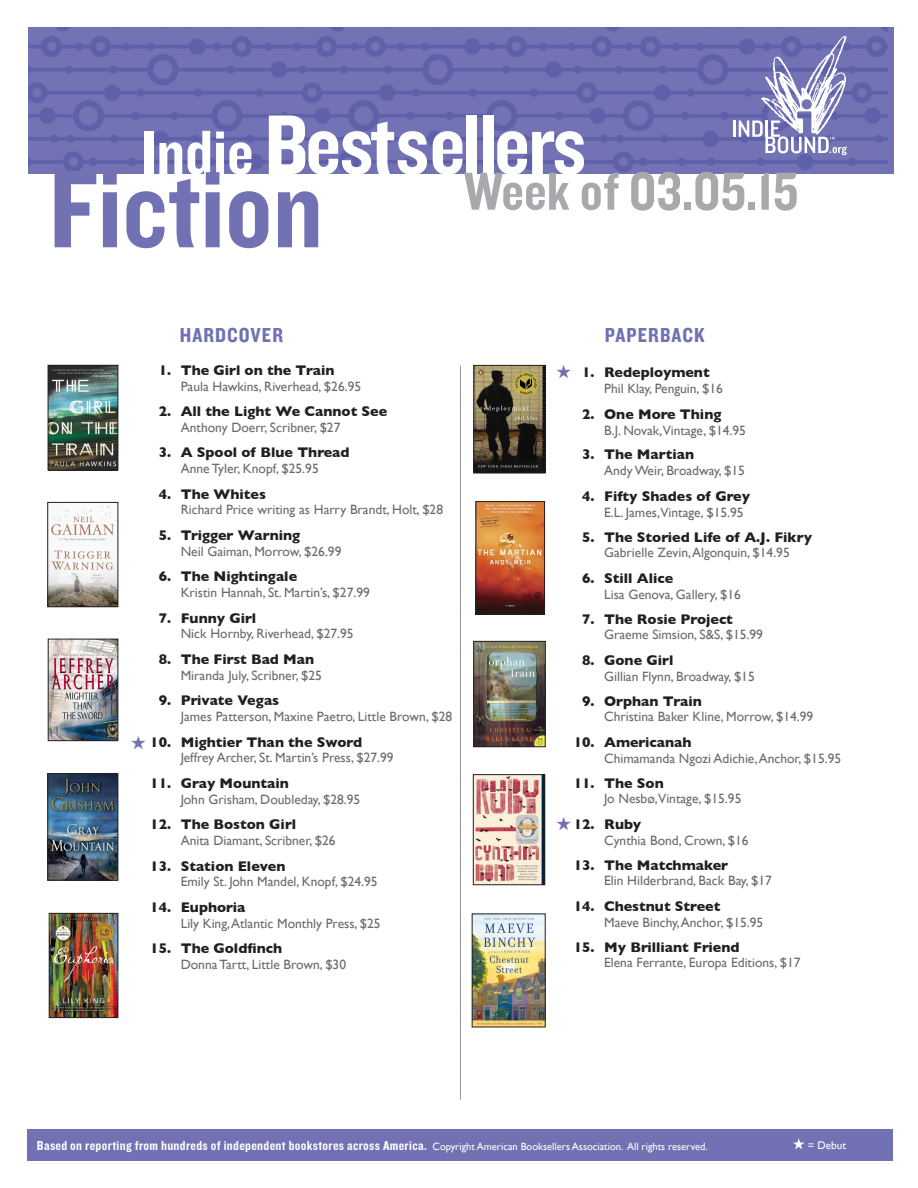
<style>
.page{position:relative;width:918px;height:1188px;background:#fff}
.page>*{position:absolute;margin:0;border:0;box-sizing:border-box;transform-origin:0 0}
.t1{font:114.6px "Knockout 50 Welterweight";color:#7171b3}
.t2{font:88.05px "Knockout 50 Welterweight";letter-spacing:-.03em;color:#fff}
.t3{font:55.5px "Knockout 50 Welterweight";color:#a8a9ad}
.t4{font:21px "Knockout 50 Welterweight";letter-spacing:.05em;color:#7171b3}
.GGTitle{font:700 14.25px "Gill Sans";color:#231f20}
.GGAuthor__Pub__Price{font:13.5px "Gill Sans";color:#6b6b6e}
.t5{font:13.5px "Knockout 50 Welterweight";letter-spacing:.025em;color:#fff}
.t6{font:11.1px "Gill Sans";color:#fff}
.s1{font-size:65.1px}
.s2{font-family:"Gill Sans";font-size:10.5px}
</style>
<div class="page">
<img style="left:28px;top:27px;width:860px;height:146px">
<hr style="left:460px;top:366px;width:1px;height:734px;background:#939598">
<div style="left:27px;top:1129px;width:866px;height:32px;background:#7171b3"></div>
<hr style="left:733px;top:121px;width:3px;height:16px;background:#fff">
<svg style="left:739px;top:36px;width:108px;height:119px"></svg>
<svg style="left:793px;top:1138px;width:12px;height:11px"></svg>
<img style="left:50px;top:367px;width:66px;height:101px">
<div style="left:48px;top:365px;width:70px;height:105px;border:1px solid #231f20"></div>
<img style="left:50px;top:504px;width:66px;height:101px">
<div style="left:48px;top:502px;width:70px;height:105px;border:1px solid #231f20"></div>
<img style="left:50px;top:641px;width:66px;height:98px">
<div style="left:48px;top:639px;width:70px;height:102px;border:1px solid #231f20"></div>
<img style="left:51px;top:915px;width:65px;height:101px">
<div style="left:49px;top:913px;width:69px;height:105px;border:1px solid #231f20"></div>
<img style="left:50px;top:775px;width:66px;height:103px">
<div style="left:48px;top:773px;width:70px;height:107px;border:1px solid #231f20"></div>
<img style="left:475px;top:776px;width:68px;height:107px">
<div style="left:473px;top:774px;width:72px;height:111px;border:1px solid #231f20"></div>
<img style="left:474px;top:916px;width:69px;height:109px">
<div style="left:472px;top:914px;width:73px;height:113px;border:1px solid #231f20"></div>
<img style="left:476px;top:367px;width:67px;height:104px">
<div style="left:474px;top:365px;width:71px;height:108px;border:1px solid #231f20"></div>
<img style="left:476px;top:643px;width:67px;height:102px">
<div style="left:474px;top:641px;width:71px;height:106px;border:1px solid #231f20"></div>
<img style="left:478px;top:503px;width:65px;height:109px">
<div style="left:476px;top:501px;width:69px;height:113px;border:1px solid #231f20"></div>
<p class="t2" style="left:141px;top:87px;width:447px"><span class="s1">Indie</span> Bestsellers</p>
<p class="t1" style="left:49px;top:134px;width:276px">Fiction</p>
<p class="t3" style="left:464px;top:155px;width:336px">Week of 03.05.15</p>
<p class="t4" style="left:180px;top:321px;width:105px">HARDCOVER</p>
<p class="t4" style="left:605px;top:321px;width:101px">PAPERBACK</p>
<p class="GGTitle" style="left:159px;top:359px;width:177px">1. The Girl on the Train</p>
<p class="GGAuthor__Pub__Price" style="left:181px;top:378px;width:182px">Paula Hawkins, Riverhead, $26.95</p>
<p class="GGTitle" style="left:159px;top:400px;width:230px">2. All the Light We Cannot See</p>
<p class="GGAuthor__Pub__Price" style="left:181px;top:419px;width:161px">Anthony Doerr, Scribner, $27</p>
<p class="GGTitle" style="left:159px;top:441px;width:192px">3. A Spool of Blue Thread</p>
<p class="GGAuthor__Pub__Price" style="left:181px;top:461px;width:140px">Anne Tyler, Knopf, $25.95</p>
<p class="GGTitle" style="left:159px;top:483px;width:109px">4. The Whites</p>
<p class="GGAuthor__Pub__Price" style="left:181px;top:502px;width:264px">Richard Price writing as Harry Brandt, Holt, $28</p>
<p class="GGTitle" style="left:159px;top:524px;width:143px">5. Trigger Warning</p>
<p class="GGAuthor__Pub__Price" style="left:181px;top:543px;width:162px">Neil Gaiman, Morrow, $26.99</p>
<p class="GGTitle" style="left:159px;top:565px;width:140px">6. The Nightingale</p>
<p class="GGAuthor__Pub__Price" style="left:181px;top:585px;width:191px">Kristin Hannah, St. Martin’s, $27.99</p>
<p class="GGTitle" style="left:159px;top:607px;width:99px">7. Funny Girl</p>
<p class="GGAuthor__Pub__Price" style="left:181px;top:626px;width:174px">Nick Hornby, Riverhead, $27.95</p>
<p class="GGTitle" style="left:159px;top:648px;width:157px">8. The First Bad Man</p>
<p class="GGAuthor__Pub__Price" style="left:181px;top:667px;width:143px">Miranda July, Scribner, $25</p>
<p class="GGTitle" style="left:159px;top:689px;width:122px">9. Private Vegas</p>
<p class="GGAuthor__Pub__Price" style="left:181px;top:709px;width:273px">James Patterson, Maxine Paetro, Little Brown, $28</p>
<p class="GGTitle" style="left:150px;top:730px;width:213px">10. Mightier Than the Sword</p>
<p class="GGAuthor__Pub__Price" style="left:181px;top:750px;width:214px">Jeffrey Archer, St. Martin’s Press, $27.99</p>
<p class="GGTitle" style="left:150px;top:772px;width:140px">11. Gray Mountain</p>
<p class="GGAuthor__Pub__Price" style="left:181px;top:791px;width:181px">John Grisham, Doubleday, $28.95</p>
<p class="GGTitle" style="left:150px;top:813px;width:147px">12. The Boston Girl</p>
<p class="GGAuthor__Pub__Price" style="left:181px;top:832px;width:156px">Anita Diamant, Scribner, $26</p>
<p class="GGTitle" style="left:150px;top:854px;width:137px">13. Station Eleven</p>
<p class="GGAuthor__Pub__Price" style="left:181px;top:874px;width:198px">Emily St. John Mandel, Knopf, $24.95</p>
<p class="GGTitle" style="left:150px;top:896px;width:96px">14. Euphoria</p>
<p class="GGAuthor__Pub__Price" style="left:181px;top:915px;width:201px">Lily King, Atlantic Monthly Press, $25</p>
<p class="GGTitle" style="left:150px;top:937px;width:133px">15. The Goldfinch</p>
<p class="GGAuthor__Pub__Price" style="left:181px;top:956px;width:167px">Donna Tartt, Little Brown, $30</p>
<p class="GGTitle" style="left:582px;top:361px;width:129px">1. Redeployment</p>
<p class="GGAuthor__Pub__Price" style="left:604px;top:381px;width:120px">Phil Klay, Penguin, $16</p>
<p class="GGTitle" style="left:582px;top:403px;width:141px">2. One More Thing</p>
<p class="GGAuthor__Pub__Price" style="left:604px;top:422px;width:143px">B.J. Novak,Vintage, $14.95</p>
<p class="GGTitle" style="left:582px;top:443px;width:113px">3. The Martian</p>
<p class="GGAuthor__Pub__Price" style="left:604px;top:463px;width:142px">Andy Weir, Broadway, $15</p>
<p class="GGTitle" style="left:582px;top:485px;width:169px">4. Fifty Shades of Grey</p>
<p class="GGAuthor__Pub__Price" style="left:604px;top:504px;width:141px">E.L. James,Vintage, $15.95</p>
<p class="GGTitle" style="left:582px;top:525px;width:231px">5. The Storied Life of A.J. Fikry</p>
<p class="GGAuthor__Pub__Price" style="left:604px;top:545px;width:187px">Gabrielle Zevin, Algonquin, $14.95</p>
<p class="GGTitle" style="left:582px;top:567px;width:93px">6. Still Alice</p>
<p class="GGAuthor__Pub__Price" style="left:604px;top:586px;width:138px">Lisa Genova, Gallery, $16</p>
<p class="GGTitle" style="left:582px;top:607px;width:152px">7. The Rosie Project</p>
<p class="GGAuthor__Pub__Price" style="left:604px;top:627px;width:160px">Graeme Simsion, S&amp;S, $15.99</p>
<p class="GGTitle" style="left:582px;top:649px;width:93px">8. Gone Girl</p>
<p class="GGAuthor__Pub__Price" style="left:604px;top:668px;width:152px">Gillian Flynn, Broadway, $15</p>
<p class="GGTitle" style="left:582px;top:689px;width:121px">9. Orphan Train</p>
<p class="GGAuthor__Pub__Price" style="left:604px;top:709px;width:211px">Christina Baker Kline, Morrow, $14.99</p>
<p class="GGTitle" style="left:574px;top:731px;width:119px">10. Americanah</p>
<p class="GGAuthor__Pub__Price" style="left:604px;top:750px;width:239px">Chimamanda Ngozi Adichie, Anchor, $15.95</p>
<p class="GGTitle" style="left:574px;top:771px;width:92px">11. The Son</p>
<p class="GGAuthor__Pub__Price" style="left:604px;top:791px;width:139px">Jo Nesbø,Vintage, $15.95</p>
<p class="GGTitle" style="left:574px;top:813px;width:69px">12. Ruby</p>
<p class="GGAuthor__Pub__Price" style="left:604px;top:832px;width:146px">Cynthia Bond, Crown, $16</p>
<p class="GGTitle" style="left:574px;top:853px;width:156px">13. The Matchmaker</p>
<p class="GGAuthor__Pub__Price" style="left:604px;top:873px;width:169px">Elin Hilderbrand, Back Bay, $17</p>
<p class="GGTitle" style="left:574px;top:895px;width:148px">14. Chestnut Street</p>
<p class="GGAuthor__Pub__Price" style="left:604px;top:914px;width:161px">Maeve Binchy, Anchor, $15.95</p>
<p class="GGTitle" style="left:574px;top:935px;width:167px">15. My Brilliant Friend</p>
<p class="GGAuthor__Pub__Price" style="left:604px;top:955px;width:198px">Elena Ferrante, Europa Editions, $17</p>
<p class="t5" style="left:37px;top:1137px;width:672px">Based on reporting from hundreds of independent bookstores across America. <span class="s2">Copyright American Booksellers Association. All rights reserved.</span></p>
<p class="t6" style="left:808px;top:1138px;width:40px">= Debut</p>
</div>
